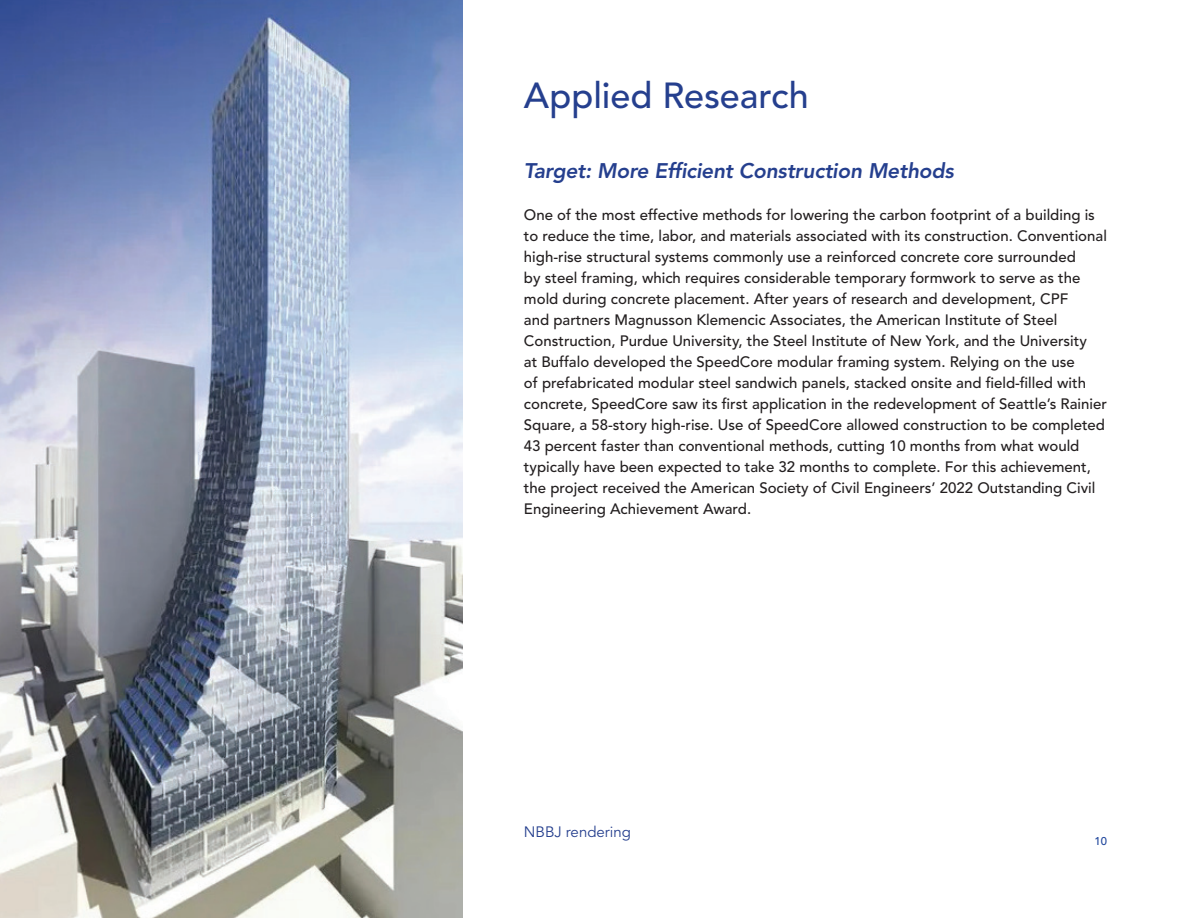
<style>
.page{position:relative;width:1188px;height:918px;background:#fff}
.page>*{position:absolute;margin:0;border:0;box-sizing:border-box;transform-origin:0 0}
.t1{font:500 36px "Avenir LT Std";letter-spacing:-.005em;color:#253f8e}
.t2{font:italic 800 21px "Avenir LT Std";letter-spacing:-.01em;color:#253f8e}
.t3{font:500 15px/21px "Avenir LT Std";color:#231f20}
.t4{font:15px "Avenir LT Std";color:#253f8e}
.t5{font:500 11.25px "Avenir LT Std";color:#1d449b}
</style>
<div class="page">
<img style="left:0;top:0;width:462px;height:918px">
<h1 class="t1" style="left:524px;top:75px;width:286px">Applied Research</h1>
<h2 class="t2" style="left:524px;top:158px;width:431px">Target: More Efficient Construction Methods</h2>
<p class="t3" style="left:524px;top:205px;width:585px">One of the most effective methods for lowering the carbon footprint of a building is to reduce the time, labor, and materials associated with its construction. Conventional high-rise structural systems commonly use a reinforced concrete core surrounded<br>by steel framing, which requires considerable temporary formwork to serve as the mold during concrete placement. After years of research and development, CPF<br>and partners Magnusson Klemencic Associates, the American Institute of Steel Construction, Purdue University, the Steel Institute of New York, and the University<br>at Buffalo developed the SpeedCore modular framing system. Relying on the use<br>of prefabricated modular steel sandwich panels, stacked onsite and field-filled with concrete, SpeedCore saw its first application in the redevelopment of Seattle’s Rainier Square, a 58-story high-rise. Use of SpeedCore allowed construction to be completed 43 percent faster than conventional methods, cutting 10 months from what would typically have been expected to take 32 months to complete. For this achievement, the project received the American Society of Civil Engineers’ 2022 Outstanding Civil Engineering Achievement Award.</p>
<p class="t4" style="left:524px;top:823px;width:108px">NBBJ rendering</p>
<p class="t5" style="left:1094px;top:835px;width:14px">10</p>
</div>
